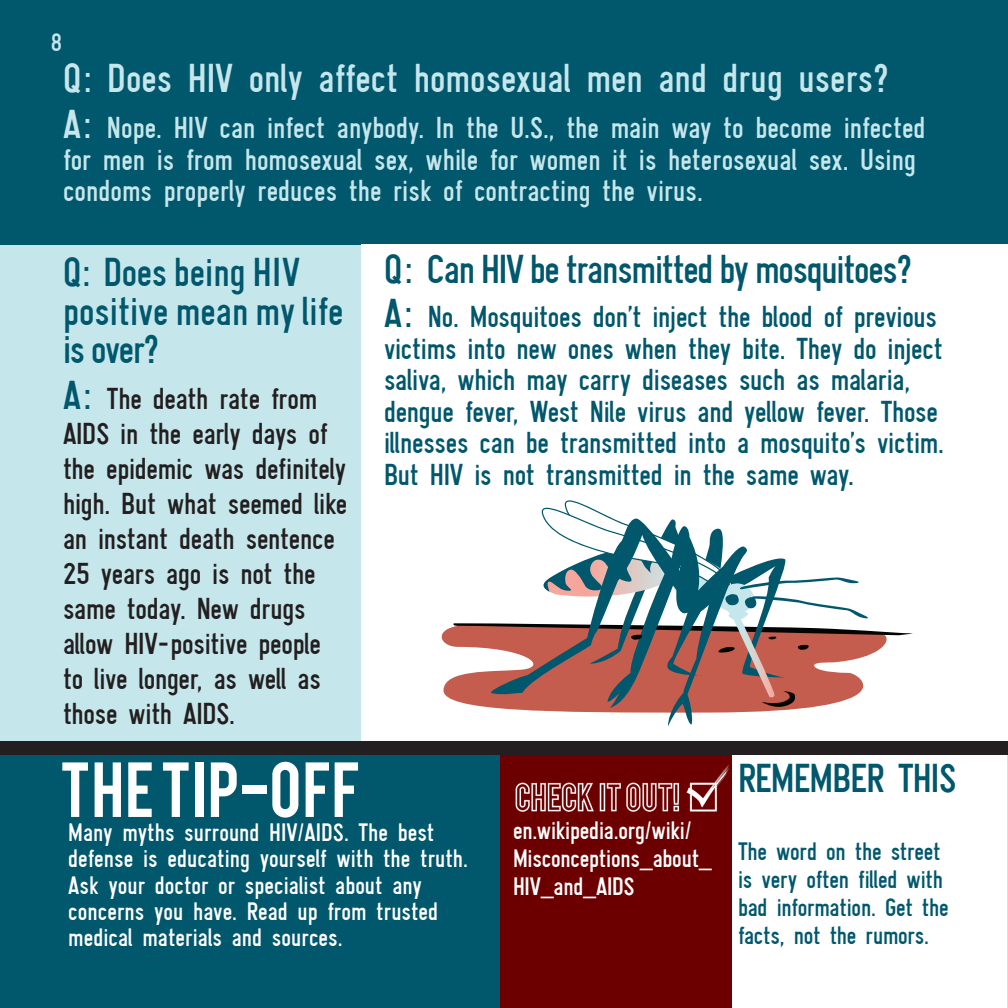
<style>
.page{position:relative;width:1008px;height:1008px;background:#c5e7ec}
.page>*{position:absolute;margin:0;border:0;box-sizing:border-box;transform-origin:0 0}
.t1{font:61.25px "Bebas";letter-spacing:.02em;color:#fff}
.t2{font:42px "Gliscor Gothic";letter-spacing:-.02em;color:#01576c}
.t3{font:42px "Gliscor Gothic";color:#c5e7ec}
.t4{font:42px/38.5px "Gliscor Gothic";color:#01576c}
.t5{font:31.5px/31.5px "Gliscor Gothic";letter-spacing:-.01em;color:#01576c}
.t6{font:31.5px/35px "Gliscor Gothic";letter-spacing:-.01em;color:#231f20}
.t7{font:31.5px/31.5px "Gliscor Gothic";color:#c5e7ec}
.t8{font:26.25px/26.2px "Gliscor Gothic";color:#fff}
.t9{font:26.25px/28px "Gliscor Gothic";letter-spacing:-.01em;color:#01576c}
.t10{font:26.25px "Gliscor Gothic";color:#c5e7ec}
.s1{font-size:42px}
.s2{font-size:42px;color:#01576c}
</style>
<div class="page">
<div style="left:0;top:0;width:1008px;height:244px;background:#01576c"></div>
<div style="left:0;top:753px;width:504px;height:255px;background:#01576c"></div>
<div style="left:500px;top:753px;width:233px;height:255px;background:#6c0000"></div>
<div style="left:732px;top:753px;width:275px;height:255px;background:#fff"></div>
<div style="left:0;top:741px;width:1008px;height:14px;background:#231f20"></div>
<div style="left:361px;top:244px;width:647px;height:497px;background:#fff"></div>
<svg style="left:441px;top:627px;width:11px;height:73px"></svg>
<svg style="left:452px;top:500px;width:461px;height:226px"></svg>
<img style="left:515px;top:765px;width:215px;height:47px">
<p class="t10" style="left:51px;top:26px;width:13px">8</p>
<h2 class="t3" style="left:63px;top:53px;width:826px">Q: Does HIV only affect homosexual men and drug users?</h2>
<p class="t7" style="left:63px;top:112px;width:864px"><span class="s1">A:</span> Nope. HIV can infect anybody. In the U.S., the main way to become infected for men is from homosexual sex, while for women it is heterosexual sex. Using condoms properly reduces the risk of contracting the virus.</p>
<h2 class="t4" style="left:63px;top:253px;width:282px">Q: Does being HIV positive mean my life is over?</h2>
<p class="t6" style="left:63px;top:381px;width:286px"><span class="s2">A:</span> The death rate from<br>AIDS in the early days of the epidemic was definitely high. But what seemed like an instant death sentence<br>25 years ago is not the same today. New drugs allow HIV-positive people to live longer, as well as those with AIDS.</p>
<h2 class="t2" style="left:384px;top:244px;width:529px">Q: Can HIV be transmitted by mosquitoes?</h2>
<p class="t5" style="left:384px;top:301px;width:561px"><span class="s1">A:</span> No. Mosquitoes don’t inject the blood of previous victims into new ones when they bite. They do inject saliva, which may carry diseases such as malaria, dengue fever, West Nile virus and yellow fever. Those illnesses can be transmitted into a mosquito’s victim.<br>But HIV is not transmitted in the same way.</p>
<h1 class="t1" style="left:60px;top:745px;width:303px">THE TIP-‐OFF</h1>
<p class="t8" style="left:68px;top:819px;width:401px">Many myths surround HIV/AIDS. The best defense is educating yourself with the truth.<br>Ask your doctor or specialist about any concerns you have. Read up from trusted medical materials and sources.</p>
<p class="t8" style="left:513px;top:816px;width:201px;line-height:28px">en.wikipedia.org/wiki/<br>Misconceptions_about_<br>HIV_and_AIDS</p>
<h2 class="t2" style="left:738px;top:753px;width:220px">REMEMBER THIS</h2>
<p class="t9" style="left:738px;top:837px;width:212px">The word on the street is very often filled with bad information. Get the facts, not the rumors.</p>
</div>
